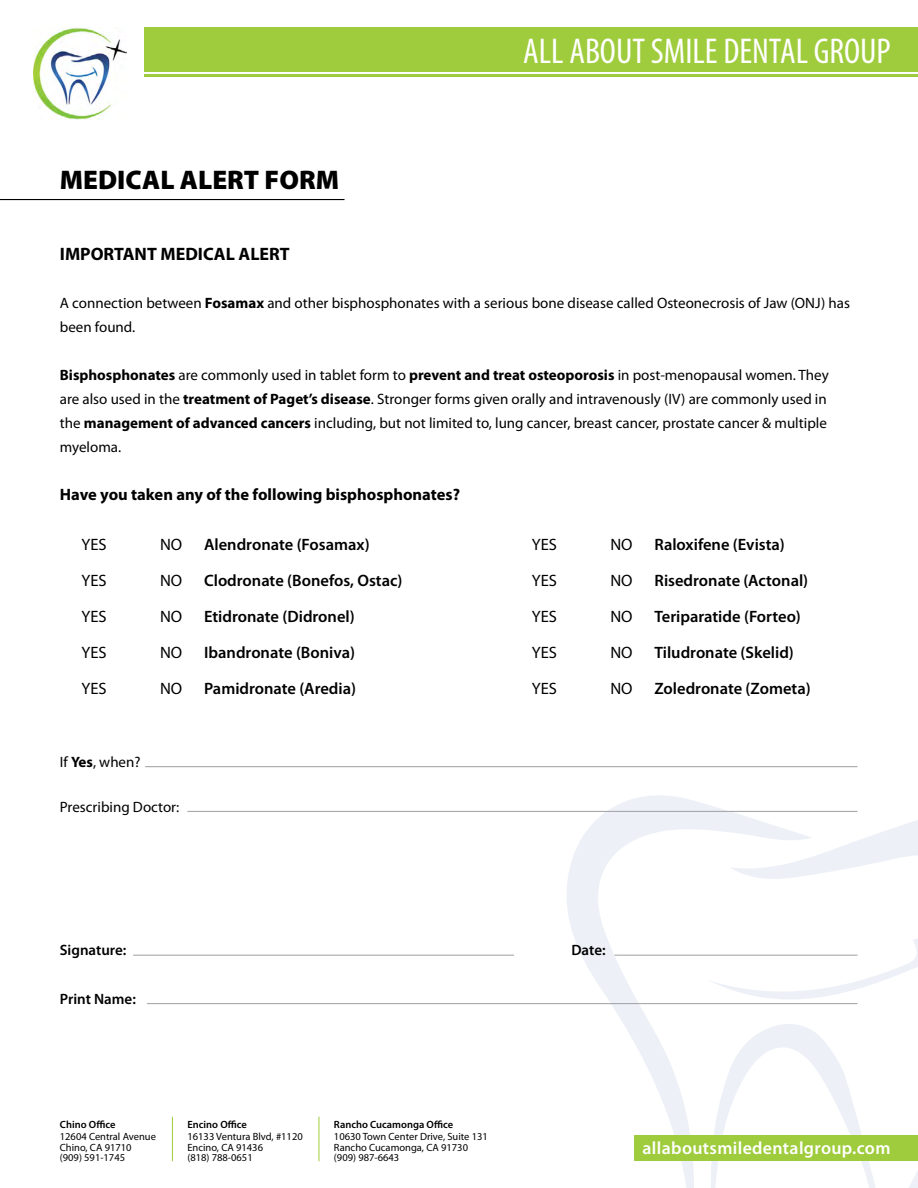
<style>
.page{position:relative;width:918px;height:1188px;background:#fff}
.page>*{position:absolute;margin:0;border:0;box-sizing:border-box;transform-origin:0 0}
.t1{font:condensed 36px "Myriad Pro";color:#fff}
.t2{font:900 27px "Myriad Pro";color:#000}
.t3{font:700 18px "Myriad Pro";color:#000}
.t4{font:600 17.85px "Myriad Pro";letter-spacing:.02em;color:#fff}
.t5{font:600 16.5px/36px "Myriad Pro";color:#000}
.t6{font:16.5px "Myriad Pro";color:#000}
.t7{font:700 16.5px "Myriad Pro";color:#000}
.t8{font:15px/24px "Myriad Pro";color:#000}
.t9{font:600 15px "Myriad Pro";color:#000}
.t10{font:10.5px/10.5px "Myriad Pro";color:#000}
.t11{font:600 10.5px "Myriad Pro";color:#000}
.s1{font-weight:700}
</style>
<div class="page">
<svg style="left:813px;top:810px;width:105px;height:65px"></svg>
<svg style="left:563px;top:795px;width:250px;height:393px"></svg>
<svg style="left:708px;top:939px;width:210px;height:249px"></svg>
<div style="left:634px;top:1135px;width:284px;height:26px;background:#9fcc3c"></div>
<div style="left:145px;top:27px;width:773px;height:44px;background:#9fcc3c"></div>
<hr style="left:145px;top:74px;width:773px;height:3px;background:#9fcc3c">
<img style="left:34px;top:27px;width:92px;height:92px">
<hr style="left:172px;top:1117px;width:1px;height:44px;background:#9fcc3c">
<hr style="left:319px;top:1117px;width:1px;height:44px;background:#9fcc3c">
<hr style="left:133px;top:955px;width:381px;height:1px;background:#a7a9ac">
<hr style="left:0;top:199px;width:345px;height:1px;background:#000">
<hr style="left:147px;top:1003px;width:711px;height:1px;background:#a7a9ac">
<hr style="left:615px;top:955px;width:243px;height:1px;background:#a7a9ac">
<hr style="left:145px;top:766px;width:713px;height:1px;background:#a7a9ac">
<hr style="left:187px;top:811px;width:671px;height:1px;background:#a7a9ac">
<h2 class="t2" style="left:60px;top:162px;width:281px">MEDICAL ALERT FORM</h2>
<h1 class="t1" style="left:523px;top:29px;width:369px">ALL ABOUT SMILE DENTAL GROUP</h1>
<p class="t3" style="left:60px;top:242px;width:231px">IMPORTANT MEDICAL ALERT</p>
<p class="t8" style="left:60px;top:291px;width:792px">A connection between <span class="s1">Fosamax</span> and other bisphosphonates with a serious bone disease called Osteonecrosis of Jaw (ONJ) has been found.</p>
<p class="t8" style="left:60px;top:363px;width:771px"><span class="s1">Bisphosphonates</span> are commonly used in tablet form to <span class="s1">prevent and treat osteoporosis</span> in post-menopausal women. They are also used in the <span class="s1">treatment of Paget’s disease</span>. Stronger forms given orally and intravenously (IV) are commonly used in the <span class="s1">management of advanced cancers</span> including, but not limited to, lung cancer, breast cancer, prostate cancer &amp; multiple myeloma.</p>
<p class="t7" style="left:60px;top:484px;width:402px">Have you taken any of the following bisphosphonates?</p>
<p class="t6" style="left:82px;top:534px;width:27px">YES</p>
<p class="t6" style="left:160px;top:534px;width:24px">NO</p>
<p class="t6" style="left:82px;top:570px;width:27px">YES</p>
<p class="t6" style="left:160px;top:570px;width:24px">NO</p>
<p class="t6" style="left:82px;top:606px;width:27px">YES</p>
<p class="t6" style="left:160px;top:606px;width:24px">NO</p>
<p class="t6" style="left:82px;top:642px;width:27px">YES</p>
<p class="t6" style="left:160px;top:642px;width:24px">NO</p>
<p class="t6" style="left:82px;top:678px;width:27px">YES</p>
<p class="t6" style="left:160px;top:678px;width:24px">NO</p>
<p class="t5" style="left:204px;top:526px;width:200px">Alendronate (Fosamax)<br>Clodronate (Bonefos, Ostac)<br>Etidronate (Didronel)<br>Ibandronate (Boniva)<br>Pamidronate (Aredia)</p>
<p class="t5" style="left:654px;top:526px;width:158px">Raloxifene (Evista)<br>Risedronate (Actonal)<br>Teriparatide (Forteo)<br>Tiludronate (Skelid)<br>Zoledronate (Zometa)</p>
<p class="t6" style="left:532px;top:534px;width:27px">YES</p>
<p class="t6" style="left:610px;top:534px;width:24px">NO</p>
<p class="t6" style="left:532px;top:570px;width:27px">YES</p>
<p class="t6" style="left:610px;top:570px;width:24px">NO</p>
<p class="t6" style="left:532px;top:606px;width:27px">YES</p>
<p class="t6" style="left:610px;top:606px;width:24px">NO</p>
<p class="t6" style="left:532px;top:642px;width:27px">YES</p>
<p class="t6" style="left:610px;top:642px;width:24px">NO</p>
<p class="t6" style="left:532px;top:678px;width:27px">YES</p>
<p class="t6" style="left:610px;top:678px;width:24px">NO</p>
<p class="t8" style="left:60px;top:749px;width:82px">If <span class="s1">Yes</span>, when?</p>
<p class="t8" style="left:60px;top:795px;width:121px">Prescribing Doctor:</p>
<p class="t9" style="left:60px;top:940px;width:68px">Signature:</p>
<p class="t9" style="left:571px;top:940px;width:36px">Date:</p>
<p class="t9" style="left:60px;top:989px;width:78px">Print Name:</p>
<p class="t11" style="left:60px;top:1117px;width:57px">Chino Office</p>
<p class="t11" style="left:187px;top:1117px;width:61px">Encino Office</p>
<p class="t11" style="left:334px;top:1117px;width:121px">Rancho Cucamonga Office</p>
<p class="t10" style="left:60px;top:1131px;width:98px">12604 Central Avenue<br>Chino, CA 91710 (909) 591-1745</p>
<p class="t10" style="left:187px;top:1131px;width:117px">16133 Ventura Blvd, #1120<br>Encino, CA 91436<br>(818) 788-0651</p>
<p class="t10" style="left:334px;top:1131px;width:155px">10630 Town Center Drive, Suite 131<br>Rancho Cucamonga, CA 91730 (909) 987-6643</p>
<p class="t4" style="left:643px;top:1137px;width:249px">allaboutsmiledentalgroup.com</p>
</div>
